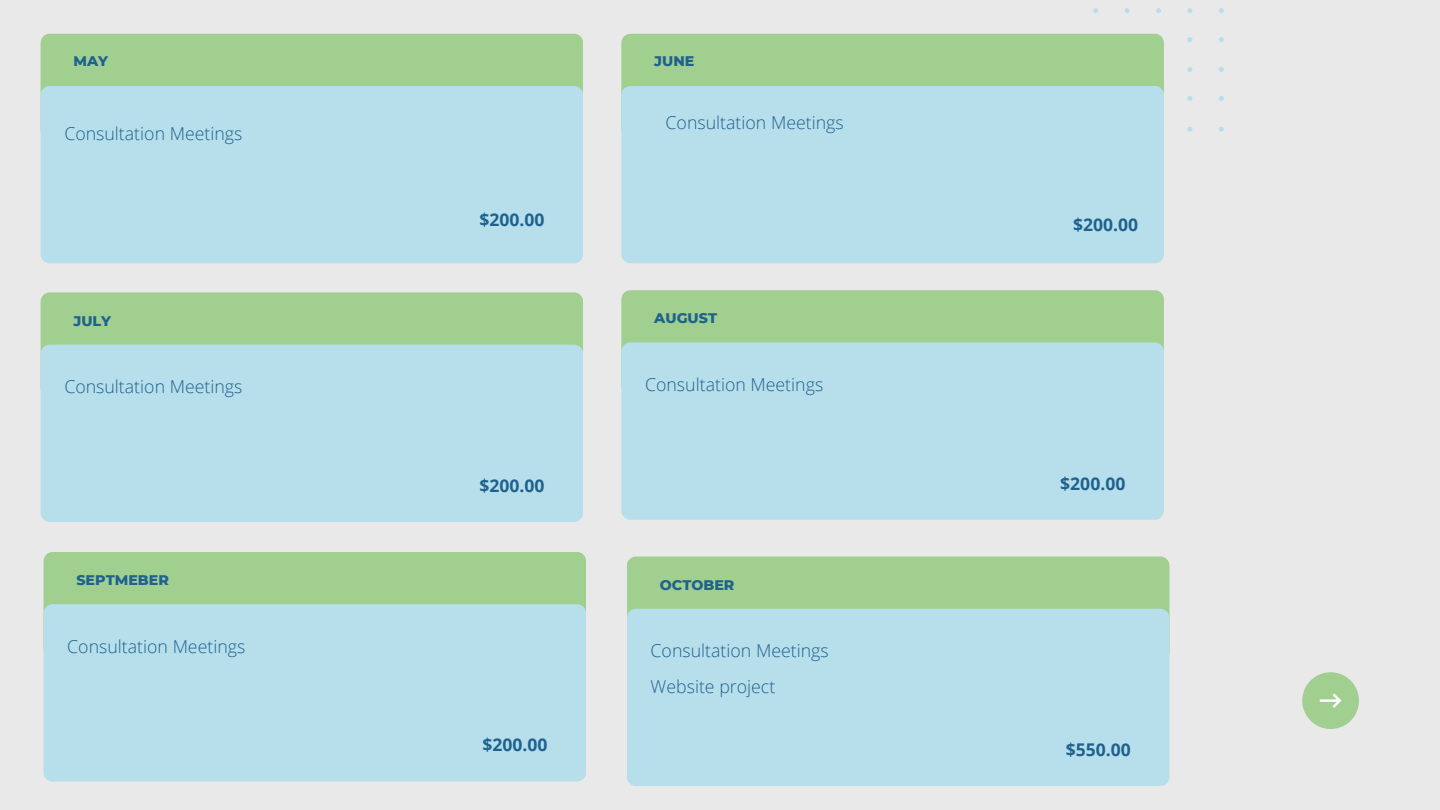
<style>
.page{position:relative;width:1440px;height:810px;background:#e9e9e9}
.page>*{position:absolute;margin:0;border:0;box-sizing:border-box;transform-origin:0 0}
.t1{font:300 17.7px "Open Sans";color:#1f628e}
.t2{font:700 17.5px "Open Sans";color:#1f628e}
.t3{font:800 14.2px "Montserrat";color:#1f628e}
</style>
<div class="page">
<svg style="left:1093px;top:8px;width:131px;height:124px"></svg>
<svg style="left:1302px;top:672px;width:57px;height:57px"></svg>
<div style="left:41px;top:292px;width:542px;height:105px;background:#a1cf90;border-radius:9px"></div>
<div style="left:41px;top:34px;width:542px;height:104px;background:#a1cf90;border-radius:9px"></div>
<div style="left:41px;top:86px;width:542px;height:177px;background:#b7dfeb;border-radius:9px"></div>
<div style="left:41px;top:345px;width:542px;height:177px;background:#b7dfeb;border-radius:9px"></div>
<div style="left:621px;top:34px;width:543px;height:104px;background:#a1cf90;border-radius:9px"></div>
<div style="left:621px;top:86px;width:543px;height:177px;background:#b7dfeb;border-radius:9px"></div>
<div style="left:621px;top:290px;width:543px;height:105px;background:#a1cf90;border-radius:9px"></div>
<div style="left:621px;top:342px;width:543px;height:178px;background:#b7dfeb;border-radius:9px"></div>
<div style="left:44px;top:552px;width:542px;height:104px;background:#a1cf90;border-radius:9px"></div>
<div style="left:44px;top:604px;width:542px;height:178px;background:#b7dfeb;border-radius:9px"></div>
<div style="left:627px;top:557px;width:542px;height:104px;background:#a1cf90;border-radius:9px"></div>
<div style="left:627px;top:609px;width:542px;height:177px;background:#b7dfeb;border-radius:9px"></div>
<p class="t3" style="left:74px;top:52px;width:36px">MAY</p>
<p class="t3" style="left:654px;top:52px;width:42px">JUNE</p>
<p class="t1" style="left:64px;top:121px;width:180px">Consultation Meetings</p>
<p class="t1" style="left:666px;top:111px;width:180px">Consultation Meetings</p>
<p class="t2" style="left:480px;top:207px;width:67px">$200.00</p>
<p class="t2" style="left:1073px;top:212px;width:67px">$200.00</p>
<p class="t3" style="left:74px;top:312px;width:39px">JULY</p>
<p class="t3" style="left:654px;top:310px;width:64px">AUGUST</p>
<p class="t1" style="left:64px;top:374px;width:180px">Consultation Meetings</p>
<p class="t1" style="left:645px;top:372px;width:180px">Consultation Meetings</p>
<p class="t2" style="left:480px;top:473px;width:67px">$200.00</p>
<p class="t2" style="left:1060px;top:471px;width:67px">$200.00</p>
<p class="t3" style="left:76px;top:571px;width:94px">SEPTMEBER</p>
<p class="t3" style="left:660px;top:576px;width:76px">OCTOBER</p>
<p class="t1" style="left:67px;top:634px;width:180px">Consultation Meetings</p>
<p class="t1" style="left:651px;top:638px;width:180px">Consultation Meetings</p>
<p class="t1" style="left:651px;top:674px;width:126px">Website project</p>
<p class="t2" style="left:482px;top:733px;width:67px">$200.00</p>
<p class="t2" style="left:1066px;top:737px;width:67px">$550.00</p>
</div>
